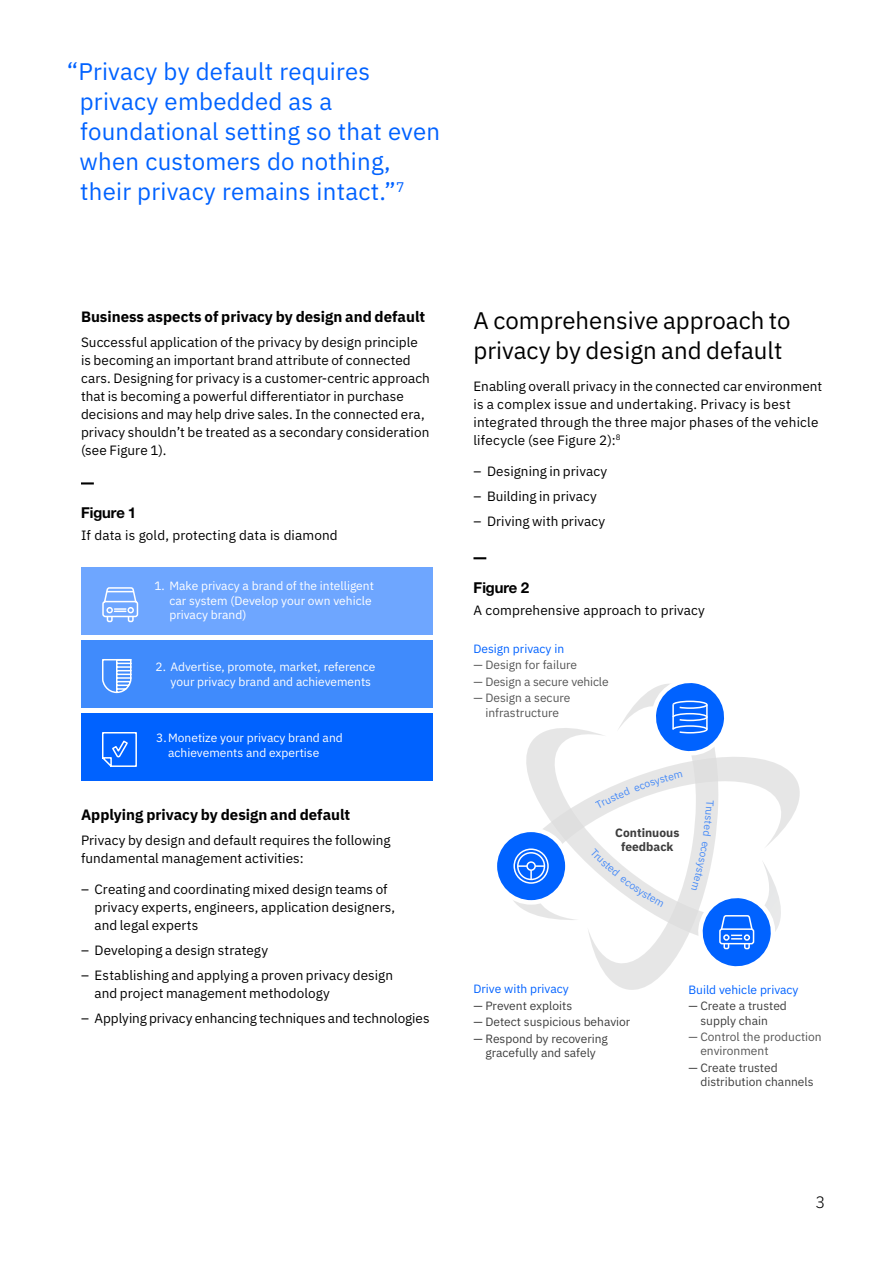
<style>
.page{position:relative;width:893px;height:1263px;background:#fff}
.page>*{position:absolute;margin:0;border:0;box-sizing:border-box;transform-origin:0 0}
.t1{font:24px/30px "IBM Plex Sans";letter-spacing:.01em;color:#0062ff}
.t2{font:24px/30px "IBM Plex Sans";color:#000}
.t3{font:300 16.5px "IBM Plex Sans";color:#000}
.t4{font:700 15px "IBM Plex Sans";color:#000}
.t5{font:15px "Helv Neue Boldfor IBM";color:#000}
.t6{font:13.5px/18px "IBM Plex Sans";letter-spacing:.005em;color:#000}
.t7{font:12px/14.4px "IBM Plex Sans";color:#fff}
.t8{font:12px/14.4px "IBM Plex Sans";color:#3d3d3d;text-align:center}
.t9{font:12px/14.4px "IBM Plex Sans";color:#565656;text-align:center}
.t10{font:12px "IBM Plex Sans";color:#0062ff}
.t11{font:700 12px "IBM Plex Sans";color:#3d3d3d}
</style>
<div class="page">
<svg style="left:81px;top:482px;width:13px;height:2px"></svg>
<svg style="left:473px;top:557px;width:13px;height:2px"></svg>
<div style="left:81px;top:567px;width:352px;height:68px;background:#6ea6ff"></div>
<div style="left:81px;top:640px;width:352px;height:67px;background:#408bfc"></div>
<div style="left:81px;top:713px;width:352px;height:67px;background:#0062ff"></div>
<svg style="left:102px;top:587px;width:37px;height:36px"></svg>
<svg style="left:102px;top:659px;width:30px;height:35px"></svg>
<svg style="left:102px;top:732px;width:35px;height:35px"></svg>
<svg style="left:497px;top:683px;width:303px;height:307px"></svg>
<p class="t1" style="left:80px;top:54px;width:362px;text-indent:-13px">“Privacy by default requires privacy embedded as a foundational setting so that even when customers do nothing, their privacy remains intact.”<sup>7</sup></p>
<p class="t4" style="left:81px;top:305px;width:346px">Business aspects of privacy by design and default</p>
<p class="t6" style="left:81px;top:332px;width:350px">Successful application of the privacy by design principle is becoming an important brand attribute of connected cars. Designing for privacy is a customer-centric approach that is becoming a powerful differentiator in purchase decisions and may help drive sales. In the connected era, privacy shouldn’t be treated as a secondary consideration (see Figure 1).</p>
<p class="t5" style="left:81px;top:503px;width:55px">Figure 1</p>
<p class="t6" style="left:81px;top:525px;width:258px">If data is gold, protecting data is diamond</p>
<p class="t7" style="left:169px;top:578px;width:206px;text-indent:-15px">1. Make privacy a brand of the intelligent car system (Develop your own vehicle privacy brand)</p>
<p class="t7" style="left:171px;top:659px;width:206px;text-indent:-15px">2. Advertise, promote, market, reference your privacy brand and achievements</p>
<p class="t7" style="left:168px;top:730px;width:176px;text-indent:-12px">3. Monetize your privacy brand and achievements and expertise</p>
<p class="t4" style="left:81px;top:803px;width:271px">Applying privacy by design and default</p>
<p class="t6" style="left:81px;top:830px;width:311px">Privacy by design and default requires the following fundamental management activities:</p>
<p class="t6" style="left:94px;top:879px;width:302px;text-indent:-14px">– Creating and coordinating mixed design teams of privacy experts, engineers, application designers, and legal experts</p>
<p class="t6" style="left:81px;top:940px;width:189px">– Developing a design strategy</p>
<p class="t6" style="left:94px;top:965px;width:300px;text-indent:-14px">– Establishing and applying a proven privacy design and project management methodology</p>
<p class="t6" style="left:81px;top:1007px;width:350px">– Applying privacy enhancing techniques and technologies</p>
<p class="t2" style="left:473px;top:304px;width:319px">A comprehensive approach to privacy by design and default</p>
<p class="t6" style="left:473px;top:376px;width:350px">Enabling overall privacy in the connected car environment is a complex issue and undertaking. Privacy is best integrated through the three major phases of the vehicle lifecycle (see Figure 2):<sup>8</sup></p>
<p class="t6" style="left:473px;top:461px;width:135px">– Designing in privacy</p>
<p class="t6" style="left:473px;top:486px;width:125px">– Building in privacy</p>
<p class="t6" style="left:473px;top:511px;width:133px">– Driving with privacy</p>
<p class="t5" style="left:473px;top:578px;width:57px">Figure 2</p>
<p class="t6" style="left:473px;top:600px;width:233px">A comprehensive approach to privacy</p>
<p class="t10" style="left:473px;top:639px;width:92px">Design privacy in</p>
<p class="t9" style="left:473px;top:657px;width:105px">— Design for failure</p>
<p class="t9" style="left:473px;top:673px;width:137px">— Design a secure vehicle</p>
<p class="t9" style="left:473px;top:690px;width:98px">— Design a secure infrastructure</p>
<p class="t11" style="left:615px;top:823px;width:66px">Continuous</p>
<p class="t11" style="left:621px;top:837px;width:54px">feedback</p>
<p class="t10" style="left:473px;top:979px;width:97px">Drive with privacy</p>
<p class="t8" style="left:473px;top:997px;width:100px">— Prevent exploits</p>
<p class="t8" style="left:473px;top:1014px;width:158px">— Detect suspicious behavior</p>
<p class="t8" style="left:473px;top:1030px;width:136px">— Respond by recovering gracefully and safely</p>
<p class="t10" style="left:688px;top:980px;width:112px">Build vehicle privacy</p>
<p class="t8" style="left:688px;top:998px;width:100px">— Create a trusted supply chain</p>
<p class="t9" style="left:700px;top:1029px;width:123px;text-align:left;text-indent:-12px">— Control the production environment</p>
<p class="t8" style="left:700px;top:1059px;width:115px;text-align:left;text-indent:-12px">— Create trusted distribution channels</p>
<p class="t3" style="left:816px;top:1189px;width:11px">3</p>
</div>
